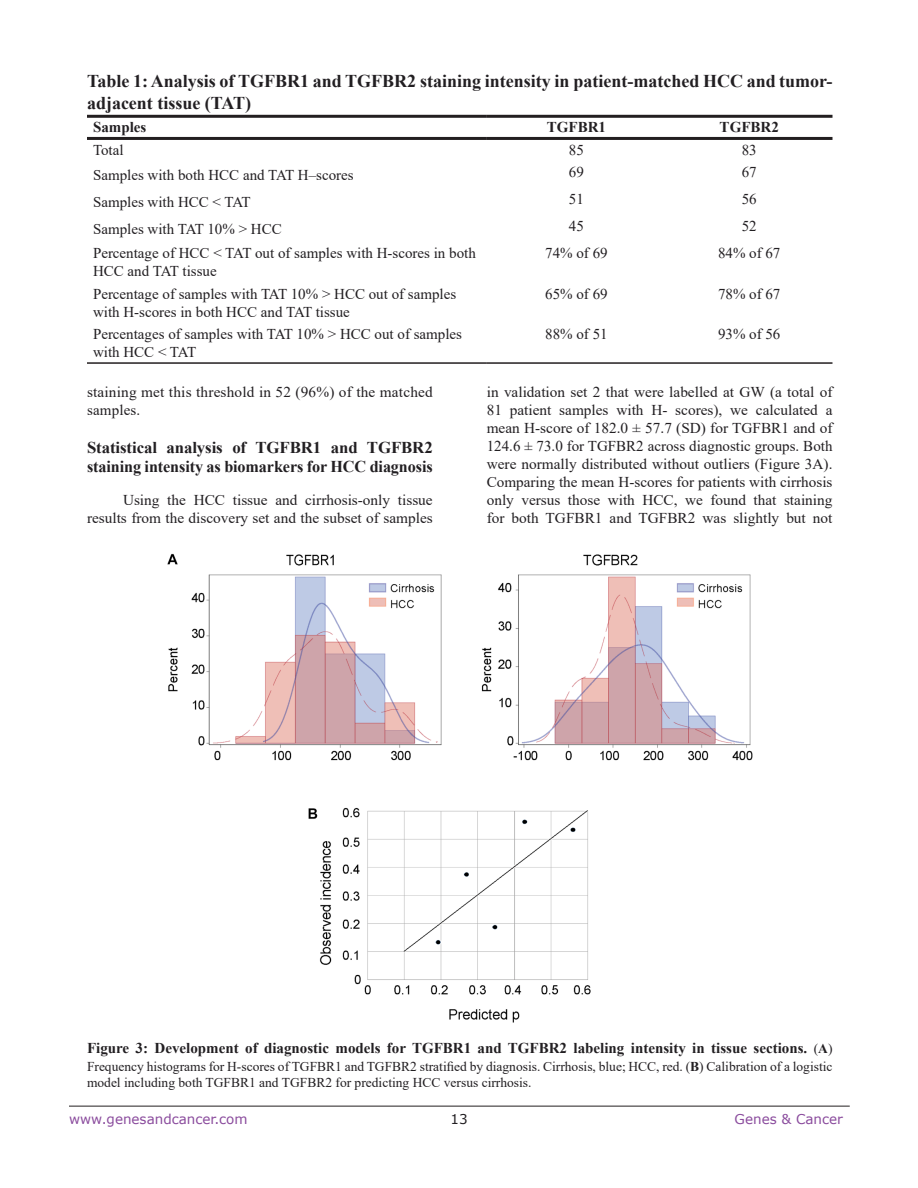
<style>
.page{position:relative;width:918px;height:1188px;background:#fff}
.page>*{position:absolute;margin:0;border:0;box-sizing:border-box;transform-origin:0 0}
.TableHeading{font:700 18px/21.6px "Times New Roman";color:#221f22}
.SubHeading_middle{font:700 16.5px/19.8px "Times New Roman";letter-spacing:-.005em;color:#221f22}
.BodyText{font:15px/18px "Times New Roman";color:#221f22}
.TableText{font:15px/18px "Times New Roman";color:#221f22}
.FigureText{font:700 15px "Times New Roman";color:#221f22}
.TableText-2{font:700 15px "Times New Roman";color:#221f22}
.FigureText-2{font:13.5px/16.2px "Times New Roman";color:#221f22}
.t1{font:13.5px "Verdana";color:#8a4b9d}
.t2{font:13.5px "Verdana";color:#221f22}
.s1{font-weight:400;font-size:13.5px}
.s2{font-size:13.5px}
.s3{font-weight:700}
</style>
<div class="page">
<hr style="left:69px;top:1106px;width:781px;height:1px;background:#231f20">
<img style="left:167px;top:553px;width:586px;height:470px">
<hr style="left:87px;top:115px;width:400px;height:3px;background:#231f20">
<hr style="left:487px;top:115px;width:179px;height:3px;background:#231f20">
<hr style="left:666px;top:115px;width:166px;height:3px;background:#231f20">
<hr style="left:87px;top:137px;width:400px;height:3px;background:#231f20">
<hr style="left:487px;top:137px;width:179px;height:3px;background:#231f20">
<hr style="left:666px;top:137px;width:166px;height:3px;background:#231f20">
<hr style="left:87px;top:362px;width:400px;height:2px;background:#231f20">
<hr style="left:487px;top:362px;width:179px;height:2px;background:#231f20">
<hr style="left:666px;top:362px;width:166px;height:2px;background:#231f20">
<p class="TableHeading" style="left:87px;top:70px;width:747px">Table 1: Analysis of TGFBR1 and TGFBR2 staining intensity in patient-matched HCC and tumor&shy;adjacent tissue (TAT)</p>
<p class="TableText-2" style="left:93px;top:117px;width:55px">Samples</p>
<p class="TableText-2" style="left:547px;top:117px;width:61px">TGFBR1</p>
<p class="TableText-2" style="left:720px;top:117px;width:61px">TGFBR2</p>
<p class="TableText" style="left:93px;top:140px;width:32px">Total</p>
<p class="TableText" style="left:569px;top:140px;width:16px">85</p>
<p class="TableText" style="left:742px;top:140px;width:16px">83</p>
<p class="TableText" style="left:93px;top:165px;width:262px">Samples with both HCC and TAT H–scores</p>
<p class="TableText" style="left:569px;top:163px;width:16px">69</p>
<p class="TableText" style="left:742px;top:163px;width:16px">67</p>
<p class="TableText" style="left:93px;top:192px;width:159px">Samples with HCC &lt; TAT</p>
<p class="TableText" style="left:569px;top:190px;width:16px">51</p>
<p class="TableText" style="left:742px;top:190px;width:16px">56</p>
<p class="TableText" style="left:93px;top:219px;width:190px">Samples with TAT 10% &gt; HCC</p>
<p class="TableText" style="left:569px;top:217px;width:16px">45</p>
<p class="TableText" style="left:742px;top:217px;width:16px">52</p>
<p class="TableText" style="left:93px;top:244px;width:384px">Percentage of HCC &lt; TAT out of samples with H-scores in both<br>HCC and TAT tissue</p>
<p class="TableText" style="left:545px;top:244px;width:64px">74% of 69</p>
<p class="TableText" style="left:718px;top:244px;width:64px">84% of 67</p>
<p class="TableText" style="left:93px;top:284px;width:365px">Percentage of samples with TAT 10% &gt; HCC out of samples with H-scores in both HCC and TAT tissue</p>
<p class="TableText" style="left:545px;top:284px;width:64px">65% of 69</p>
<p class="TableText" style="left:718px;top:284px;width:64px">78% of 67</p>
<p class="TableText" style="left:93px;top:325px;width:371px">Percentages of samples with TAT 10% &gt; HCC out of samples with HCC &lt; TAT</p>
<p class="TableText" style="left:545px;top:325px;width:64px">88% of 51</p>
<p class="TableText" style="left:718px;top:325px;width:64px">93% of 56</p>
<p class="BodyText" style="left:87px;top:382px;width:347px">staining met this threshold in 52 (96%) of the matched samples.</p>
<p class="SubHeading_middle" style="left:87px;top:437px;width:347px">Statistical analysis of TGFBR1 and TGFBR2 staining intensity as biomarkers for HCC diagnosis</p>
<p class="BodyText" style="left:87px;top:491px;width:347px;text-align:right">Using the HCC tissue and cirrhosis-only tissue results from the discovery set and the subset of samples</p>
<p class="BodyText" style="left:487px;top:382px;width:347px;text-align:justify">in validation set 2 that were labelled at GW (a total of 81 patient samples with H- scores), we calculated a mean H-score of 182.0 ± 57.7 (SD) for TGFBR1 and of 124.6 ± 73.0 for TGFBR2 across diagnostic groups. Both were normally distributed without outliers (Figure 3A).<br>Comparing the mean H-scores for patients with cirrhosis only versus those with HCC, we found that staining for both TGFBR1 and TGFBR2 was slightly but not</p>
<p class="FigureText" style="left:87px;top:1037px;width:747px">Figure 3: Development of diagnostic models for TGFBR1 and TGFBR2 labeling intensity in tissue sections. <span class="s1">(</span><span class="s2">A</span><span class="s1">)</span></p>
<p class="FigureText-2" style="left:87px;top:1058px;width:747px">Frequency histograms for H-scores of TGFBR1 and TGFBR2 stratified by diagnosis. Cirrhosis, blue; HCC, red. (<span class="s3">B</span>) Calibration of a logistic model including both TGFBR1 and TGFBR2 for predicting HCC versus cirrhosis.</p>
<p class="t1" style="left:69px;top:1110px;width:180px">www.genesandcancer.com</p>
<p class="t2" style="left:450px;top:1110px;width:19px">13</p>
<p class="t1" style="left:735px;top:1110px;width:110px">Genes &amp; Cancer</p>
</div>
